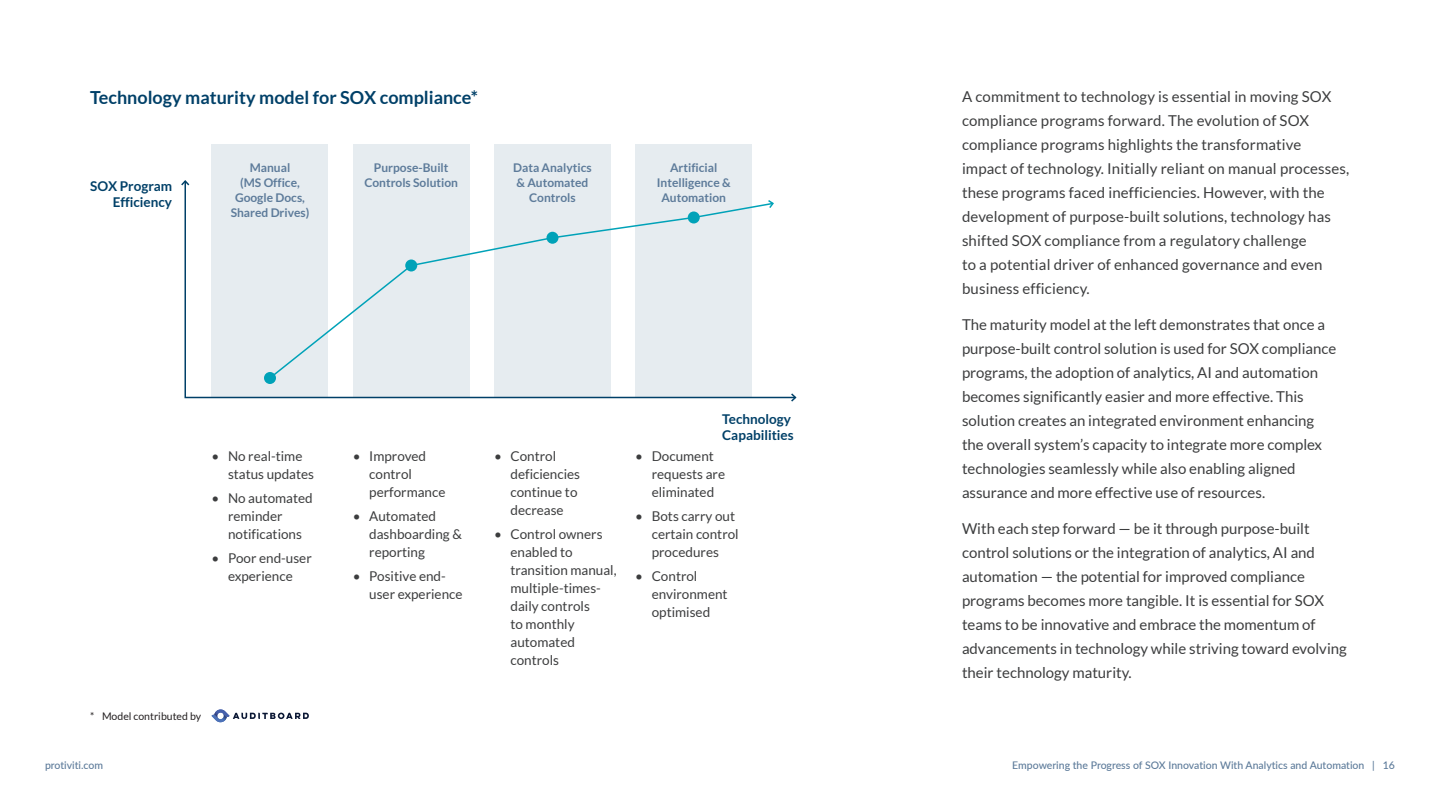
<style>
.page{position:relative;width:1440px;height:810px;background:#fff}
.page>*{position:absolute;margin:0;border:0;box-sizing:border-box;transform-origin:0 0}
.Subtitle{font:700 18px "Lato";color:#004068}
.Lato_Body{font:15px/24px "Lato";color:#3c3d3e}
.t1{font:13.5px/18px "Lato";color:#3c3d3e}
.Chart_Graphic_Label_Left_Aligned{font:700 13.5px/16.5px "Lato";color:#004068}
.Chart_Graphic_Label_Left_Aligned-2{font:700 12px/15px "Lato";color:#5d7b9a;text-align:center}
.t2{font:500 10.5px "Lato";color:#5d7b9a}
.Footnote{font:10.5px "Lato";color:#231f20}
</style>
<div class="page">
<div style="left:212px;top:144px;width:116px;height:254px;background:#e6ecf0"></div>
<div style="left:353px;top:144px;width:117px;height:254px;background:#e6ecf0"></div>
<div style="left:494px;top:144px;width:117px;height:254px;background:#e6ecf0"></div>
<div style="left:635px;top:144px;width:117px;height:254px;background:#e6ecf0"></div>
<svg style="left:184px;top:180px;width:606px;height:219px"></svg>
<svg style="left:181px;top:180px;width:10px;height:7px"></svg>
<svg style="left:790px;top:393px;width:7px;height:9px"></svg>
<div style="left:264px;top:372px;width:12px;height:12px;background:#00a2b8;border-radius:50%"></div>
<div style="left:405px;top:260px;width:12px;height:12px;background:#00a2b8;border-radius:50%"></div>
<div style="left:546px;top:232px;width:12px;height:12px;background:#00a2b8;border-radius:50%"></div>
<div style="left:688px;top:212px;width:12px;height:12px;background:#00a2b8;border-radius:50%"></div>
<svg style="left:212px;top:709px;width:97px;height:13px"></svg>
<p class="Subtitle" style="left:90px;top:88px;width:389px">Technology maturity model for SOX compliance*</p>
<p class="Chart_Graphic_Label_Left_Aligned" style="left:90px;top:177px;width:83px;text-align:right">SOX Program<br>Efficiency</p>
<p class="Chart_Graphic_Label_Left_Aligned-2" style="left:250px;top:160px;width:42px">Manual</p>
<p class="Chart_Graphic_Label_Left_Aligned-2" style="left:231px;top:175px;width:80px">(MS Office,<br>Google Docs,<br>Shared Drives)</p>
<p class="Chart_Graphic_Label_Left_Aligned-2" style="left:364px;top:160px;width:95px">Purpose-Built<br>Controls Solution</p>
<p class="Chart_Graphic_Label_Left_Aligned-2" style="left:513px;top:160px;width:80px">Data Analytics &amp; Automated<br>Controls</p>
<p class="Chart_Graphic_Label_Left_Aligned-2" style="left:657px;top:160px;width:75px">Artificial<br>Intelligence &amp;<br>Automation</p>
<p class="t1" style="left:228px;top:447px;width:88px;text-indent:-16px">• No real-time status updates</p>
<p class="t1" style="left:228px;top:489px;width:86px;text-indent:-16px">• No automated reminder notifications</p>
<p class="t1" style="left:212px;top:549px;width:102px;text-align:center">• Poor end-user experience</p>
<p class="t1" style="left:369px;top:447px;width:78px;text-indent:-16px">• Improved control performance</p>
<p class="t1" style="left:369px;top:507px;width:94px;text-indent:-16px">• Automated dashboarding &amp; reporting</p>
<p class="t1" style="left:369px;top:567px;width:95px;text-indent:-16px">• Positive end&shy;user experience</p>
<p class="t1" style="left:511px;top:447px;width:71px;text-indent:-16px">• Control deficiencies continue to decrease</p>
<p class="t1" style="left:511px;top:525px;width:108px;text-indent:-16px">• Control owners enabled to transition manual, multiple-times&shy;daily controls<br>to monthly automated controls</p>
<p class="Chart_Graphic_Label_Left_Aligned" style="left:722px;top:410px;width:73px">Technology<br>Capabilities</p>
<p class="t1" style="left:652px;top:447px;width:75px;text-indent:-16px">• Document requests are eliminated</p>
<p class="t1" style="left:652px;top:507px;width:89px;text-indent:-16px">• Bots carry out certain control procedures</p>
<p class="t1" style="left:652px;top:567px;width:77px;text-indent:-16px">• Control environment optimised</p>
<p class="Lato_Body" style="left:962px;top:85px;width:389px">A commitment to technology is essential in moving SOX compliance programs forward. The evolution of SOX compliance programs highlights the transformative impact of technology. Initially reliant on manual processes, these programs faced inefficiencies. However, with the development of purpose-built solutions, technology has shifted SOX compliance from a regulatory challenge<br>to a potential driver of enhanced governance and even business efficiency.</p>
<p class="Lato_Body" style="left:962px;top:313px;width:376px">The maturity model at the left demonstrates that once a purpose-built control solution is used for SOX compliance programs, the adoption of analytics, AI and automation becomes significantly easier and more effective. This solution creates an integrated environment enhancing the overall system’s capacity to integrate more complex technologies seamlessly while also enabling aligned assurance and more effective use of resources.</p>
<p class="Lato_Body" style="left:962px;top:517px;width:386px">With each step forward — be it through purpose-built control solutions or the integration of analytics, AI and automation — the potential for improved compliance programs becomes more tangible. It is essential for SOX teams to be innovative and embrace the momentum of advancements in technology while striving toward evolving their technology maturity.</p>
<p class="Footnote" style="left:90px;top:710px;width:113px">* Model contributed by</p>
<p class="t2" style="left:45px;top:758px;width:60px">protiviti.com</p>
<p class="t2" style="left:1012px;top:758px;width:384px">Empowering the Progress of SOX Innovation With Analytics and Automation | 16</p>
</div>
